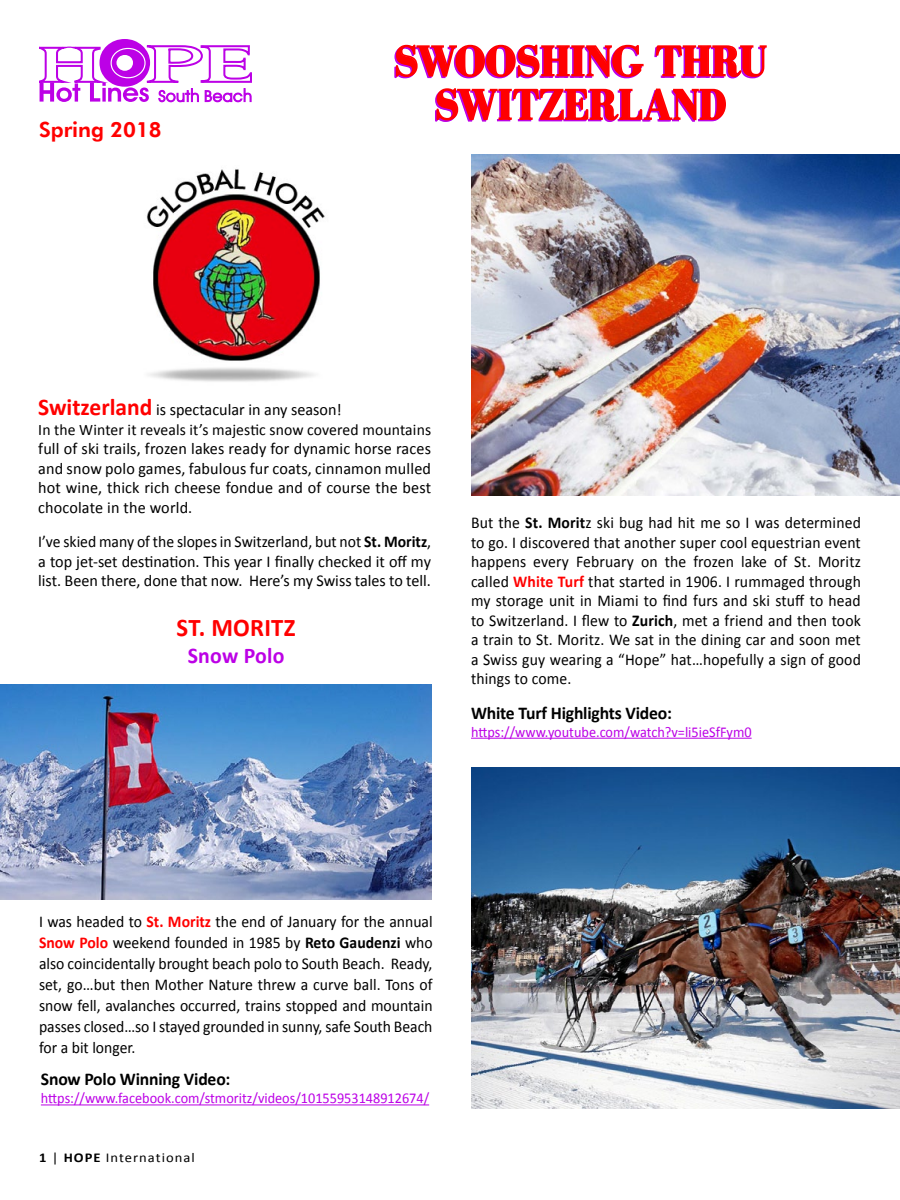
<style>
.page{position:relative;width:900px;height:1200px;background:#fff}
.page>*{position:absolute;margin:0;border:0;box-sizing:border-box;transform-origin:0 0}
.t1{font:700 43.5px/43.5px "Bodoni FLF";color:#f00;text-align:center}
.t2{font:700 25.5px "Calibri";letter-spacing:.01em;color:#f00}
.t3{font:700 22.5px "Calibri";letter-spacing:.01em;color:#bc01e6}
.t4{font:800 21px "Futuri SW";color:#f00}
.t5{font:700 18px "Calibri";letter-spacing:-.01em;color:#000}
.t6{font:16.5px/19.5px "Calibri";color:#000;text-align:justify;scale:.95 1}
.t7{font:16.5px/19.5px "Calibri";color:#000;text-align:justify}
.t8{font:16.05px "Calibri";letter-spacing:.01em;color:#000}
.t9{font:15px "Calibri";color:#bc01e6;scale:.95 1}
.t10{font:13.5px "Calibri";letter-spacing:.07em;color:#000;scale:1.08 1}
.s1{font-weight:700;font-size:24px;color:#f00}
.s2{font-weight:700}
.s3{font-weight:700;color:#f00}
</style>
<div class="page">
<svg style="left:394px;top:44px;width:373px;height:78px"></svg>
<svg style="left:39px;top:39px;width:213px;height:63px"></svg>
<img style="left:146px;top:169px;width:179px;height:213px">
<hr style="left:41px;top:1104px;width:388px;height:1px;background:#bc01e6">
<img style="left:0;top:684px;width:431px;height:216px">
<img style="left:471px;top:154px;width:429px;height:342px">
<img style="left:471px;top:767px;width:429px;height:341px">
<hr style="left:471px;top:738px;width:281px;height:1px;background:#bc01e6">
<p class="t4" style="left:39px;top:117px;width:124px">Spring 2018</p>
<h1 class="t1" style="left:394px;top:41px;width:374px">SWOOSHING THRU<br>SWITZERLAND</h1>
<p class="t7" style="left:38px;top:400px;width:305px"><span class="s1">Switzerland</span> is spectacular in any season!</p>
<p class="t8" style="left:38px;top:419px;width:395px">In the Winter it reveals it’s majestic snow covered mountains</p>
<p class="t7" style="left:38px;top:439px;width:394px">full of ski trails, frozen lakes ready for dynamic horse races and snow polo games, fabulous fur coats, cinnamon mulled hot wine, thick rich cheese fondue and of course the best chocolate in the world.</p>
<p class="t6" style="left:38px;top:532px;width:415px">I’ve skied many of the slopes in Switzerland, but not <span class="s2">St. Moritz</span>, a top jet-set destination. This year I finally checked it off my list. Been there, done that now. Here’s my Swiss tales to tell.</p>
<h2 class="t2" style="left:177px;top:612px;width:121px">ST. MORITZ</h2>
<h3 class="t3" style="left:188px;top:642px;width:98px">Snow Polo</h3>
<p class="t6" style="left:471px;top:513px;width:412px">But the <span class="s2">St. Morit</span>z ski bug had hit me so I was determined to go. I discovered that another super cool equestrian event happens every February on the frozen lake of St. Moritz called <span class="s3">White Turf</span> that started in 1906. I rummaged through my storage unit in Miami to find furs and ski stuff to head to Switzerland. I flew to <span class="s2">Zurich</span>, met a friend and then took a train to St. Moritz. We sat in the dining car and soon met a Swiss guy wearing a “Hope” hat…hopefully a sign of good things to come.</p>
<p class="t5" style="left:471px;top:701px;width:203px">White Turf Highlights Video:</p>
<p class="t9" style="left:471px;top:722px;width:297px">https://www.youtube.com/watch?v=li5ieSfFym0</p>
<p class="t6" style="left:39px;top:911px;width:416px;line-height:21px">I was headed to <span class="s3">St. Moritz</span> the end of January for the annual <span class="s3">Snow Polo</span> weekend founded in 1985 by <span class="s2">Reto Gaudenzi</span> who also coincidentally brought beach polo to South Beach. Ready, set, go…but then Mother Nature threw a curve ball. Tons of snow fell, avalanches occurred, trains stopped and mountain passes closed…so I stayed grounded in sunny, safe South Beach for a bit longer.</p>
<p class="t5" style="left:41px;top:1068px;width:191px">Snow Polo Winning Video:</p>
<p class="t9" style="left:41px;top:1089px;width:410px">https://www.facebook.com/stmoritz/videos/10155953148912674/</p>
<p class="t10" style="left:39px;top:1149px;width:146px"><span class="s2">1</span> | <span class="s2">HOPE</span> International</p>
</div>
